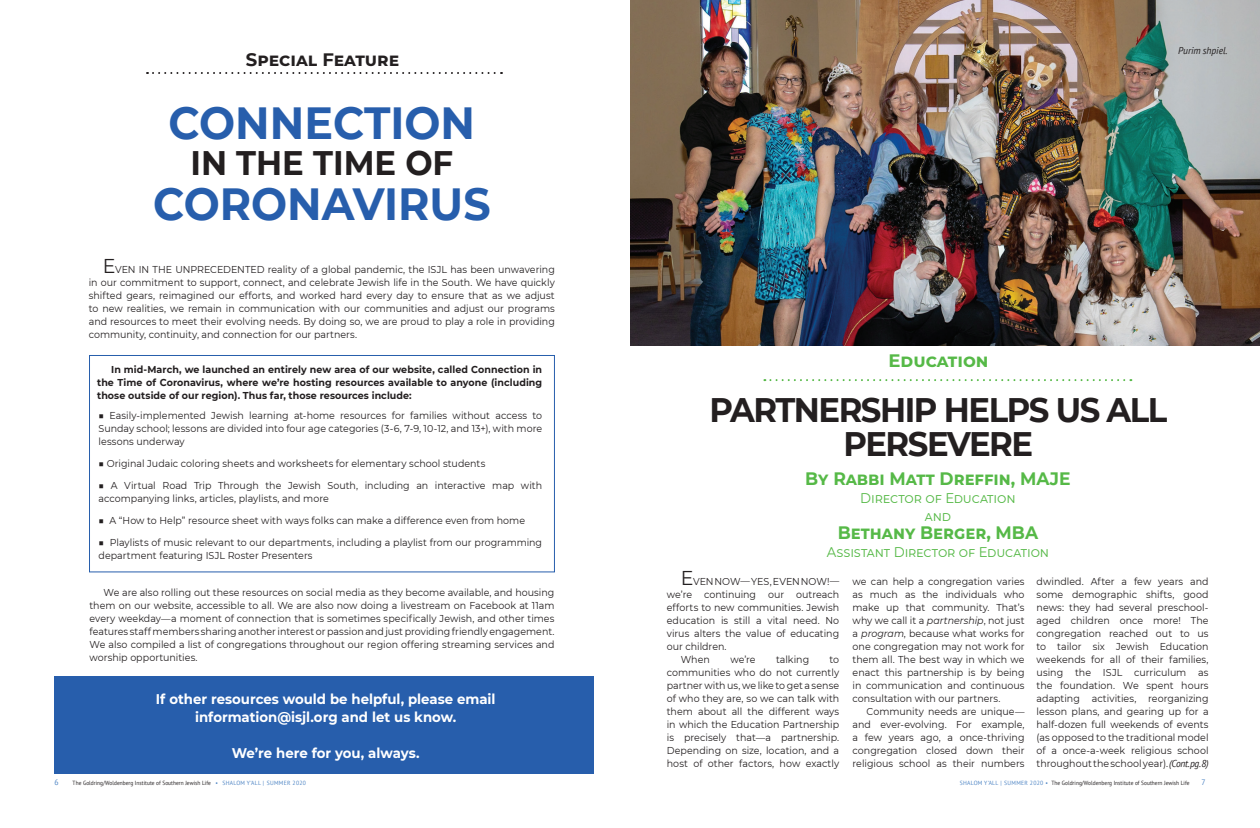
<style>
.page{position:relative;width:1260px;height:828px;background:#fff}
.page>*{position:absolute;margin:0;border:0;box-sizing:border-box;transform-origin:0 0}
.t1{font:700 45px "Montserrat";color:#275eac;scale:.95 1}
.t2{font:700 34px/34px "Montserrat";letter-spacing:-.045em;color:#231f20;text-align:center;scale:.95 1}
.t3{font:700 34px "Montserrat";color:#231f20;scale:.95 1}
.t4{font:700 18px "Montserrat";color:#56b947;scale:.95 1}
.t5{font:700 18px "Montserrat";color:#231f20}
.t6{font:700 18px "Montserrat";color:#56b947}
.t7{font:700 14px/18px "Montserrat";color:#fff;text-align:center;scale:.95 1}
.t8{font:14px/18px "Montserrat";color:#56b947;text-align:center;scale:.95 1}
.t9{font:10px/13px "Montserrat";color:#231f20;text-align:justify;scale:.95 1}
.t10{font:700 10px/13px "Montserrat";letter-spacing:.005em;color:#231f20;text-align:justify;scale:.95 1}
.t11{font:italic 10px "PT Sans";letter-spacing:-.01em;color:#231f20;scale:.95 1}
.t12{font:8px "PT Sans";color:#4d84c4;scale:.95 1}
.t13{font:6px "PT Sans";letter-spacing:.01em;color:#231f20;scale:.9 1}
.s1{font-size:20px}
.s2{font-family:"PT Sans";font-style:italic}
.s3{font-style:italic}
.s4{color:#4d84c4}
</style>
<div class="page">
<div style="left:89px;top:355px;width:466px;height:217px;border:1px solid #275eac"></div>
<svg style="left:147px;top:72px;width:355px;height:2px"></svg>
<div style="left:55px;top:677px;width:539px;height:97px;background:#275eac"></div>
<svg style="left:764px;top:379px;width:367px;height:2px"></svg>
<img style="left:630px;top:0;width:630px;height:346px">
<h3 class="t5" style="left:246px;top:47px;width:155px">Special Feature</h3>
<h1 class="t1" style="left:169px;top:91px;width:324px">CONNECTION</h1>
<h2 class="t3" style="left:190px;top:139px;width:278px">IN THE TIME OF</h2>
<h1 class="t1" style="left:153px;top:172px;width:357px">CORONAVIRUS</h1>
<p class="t9" style="left:89px;top:262px;width:492px;text-indent:14px"><span class="s1">E</span>VEN IN THE UNPRECEDENTED reality of a global pandemic, the ISJL has been unwavering in our commitment to support, connect, and celebrate Jewish life in the South. We have quickly shifted gears, reimagined our efforts, and worked hard every day to ensure that as we adjust to new realities, we remain in communication with our communities and adjust our programs and resources to meet their evolving needs. By doing so, we are proud to play a role in providing community, continuity, and connection for our partners.</p>
<p class="t10" style="left:97px;top:363px;width:470px;text-indent:14px">In mid-March, we launched an entirely new area of our website, called Connection in the Time of Coronavirus, where we’re hosting resources available to anyone (including those outside of our region). Thus far, those resources include:</p>
<p class="t9" style="left:99px;top:409px;width:468px">■ Easily-implemented Jewish learning at-home resources for families without access to Sunday school; lessons are divided into four age categories (3-6, 7-9, 10-12, and 13+), with more lessons underway</p>
<p class="t9" style="left:99px;top:457px;width:409px">■ Original Judaic coloring sheets and worksheets for elementary school students</p>
<p class="t9" style="left:99px;top:479px;width:468px">■ A Virtual Road Trip Through the Jewish South, including an interactive map with accompanying links, articles, playlists, and more</p>
<p class="t9" style="left:99px;top:514px;width:451px">■ A “How to Help” resource sheet with ways folks can make a difference even from home</p>
<p class="t9" style="left:99px;top:536px;width:468px">■ Playlists of music relevant to our departments, including a playlist from our programming department featuring ISJL Roster Presenters</p>
<p class="t9" style="left:90px;top:586px;width:491px;text-indent:14px">We are also rolling out these resources on social media as they become available, and housing them on our website, accessible to all. We are also now doing a livestream on Facebook at 11am every weekday—a moment of connection that is sometimes specifically Jewish, and other times features staff members sharing another interest or passion and just providing friendly engagement.<br>We also compiled a list of congregations throughout our region offering streaming services and worship opportunities.</p>
<h3 class="t7" style="left:156px;top:689px;width:359px">If other resources would be helpful, please email information@isjl.org and let us know.</h3>
<h3 class="t7" style="left:232px;top:743px;width:199px">We’re here for you, always.</h3>
<p class="t11" style="left:1178px;top:44px;width:53px">Purim shpiel.</p>
<h3 class="t6" style="left:889px;top:347px;width:102px">Education</h3>
<h2 class="t2" style="left:709px;top:391px;width:484px">PARTNERSHIP HELPS US ALL<br>PERSEVERE</h2>
<h3 class="t4" style="left:805px;top:466px;width:281px">By Rabbi Matt Dreffin, MAJE</h3>
<h3 class="t8" style="left:860px;top:489px;width:165px">Director of Education and</h3>
<h3 class="t4" style="left:838px;top:520px;width:212px">Bethany Berger, MBA</h3>
<h3 class="t8" style="left:827px;top:543px;width:235px">Assistant Director of Education</h3>
<p class="t9" style="left:681px;top:574px;width:168px"><span class="s1">E</span>VEN NOW— YES, EVEN NOW!—</p>
<p class="t9" style="left:667px;top:587px;width:183px">we’re continuing our outreach</p>
<p class="t9" style="left:667px;top:600px;width:183px">efforts to new communities. Jewish</p>
<p class="t9" style="left:667px;top:613px;width:183px">education is still a vital need. No</p>
<p class="t9" style="left:667px;top:626px;width:183px">virus alters the value of educating</p>
<p class="t9" style="left:667px;top:639px;width:65px">our children.</p>
<p class="t9" style="left:681px;top:652px;width:32px">When</p>
<p class="t9" style="left:730px;top:652px;width:28px">we’re</p>
<p class="t9" style="left:776px;top:652px;width:36px">talking</p>
<p class="t9" style="left:1037px;top:575px;width:183px">dwindled. After a few years and some demographic shifts, good news: they had several preschool&shy;aged children once more! The congregation reached out to us to tailor six Jewish Education weekends for all of their families, using the ISJL curriculum as the foundation. We spent hours adapting activities, reorganizing lesson plans, and gearing up for a half-dozen full weekends of events (as opposed to the traditional model of a once-a-week religious school throughout the school year). <span class="s2">(Cont. pg. 8)</span></p>
<p class="t9" style="left:853px;top:575px;width:183px">we can help a congregation varies as much as the individuals who make up that community. That’s why we call it a <span class="s3">partnership</span>, not just a <span class="s3">program</span>, because what works for one congregation may not work for them all. The best way in which we enact this partnership is by being in communication and continuous consultation with our partners.</p>
<p class="t9" style="left:853px;top:705px;width:183px;text-indent:14px">Community needs are unique— and ever-evolving. For example, a few years ago, a once-thriving congregation closed down their religious school as their numbers</p>
<p class="t9" style="left:667px;top:652px;width:183px;text-indent:163px">to communities who do not currently partner with us, we like to get a sense of who they are, so we can talk with them about all the different ways in which the Education Partnership is precisely that—a partnership.<br>Depending on size, location, and a host of other factors, how exactly</p>
<p class="t12" style="left:55px;top:777px;width:6px">6</p>
<p class="t13" style="left:73px;top:779px;width:261px">The Goldring/Woldenberg Institute of Southern Jewish Life <span class="s4">• SHALOM Y’ALL | SUMMER 2020</span></p>
<p class="t13" style="left:960px;top:779px;width:257px"><span class="s4">SHALOM Y’ALL | SUMMER 2020 •</span> The Goldring/Woldenberg Institute of Southern Jewish Life</p>
<p class="t12" style="left:1202px;top:777px;width:6px">7</p>
</div>
